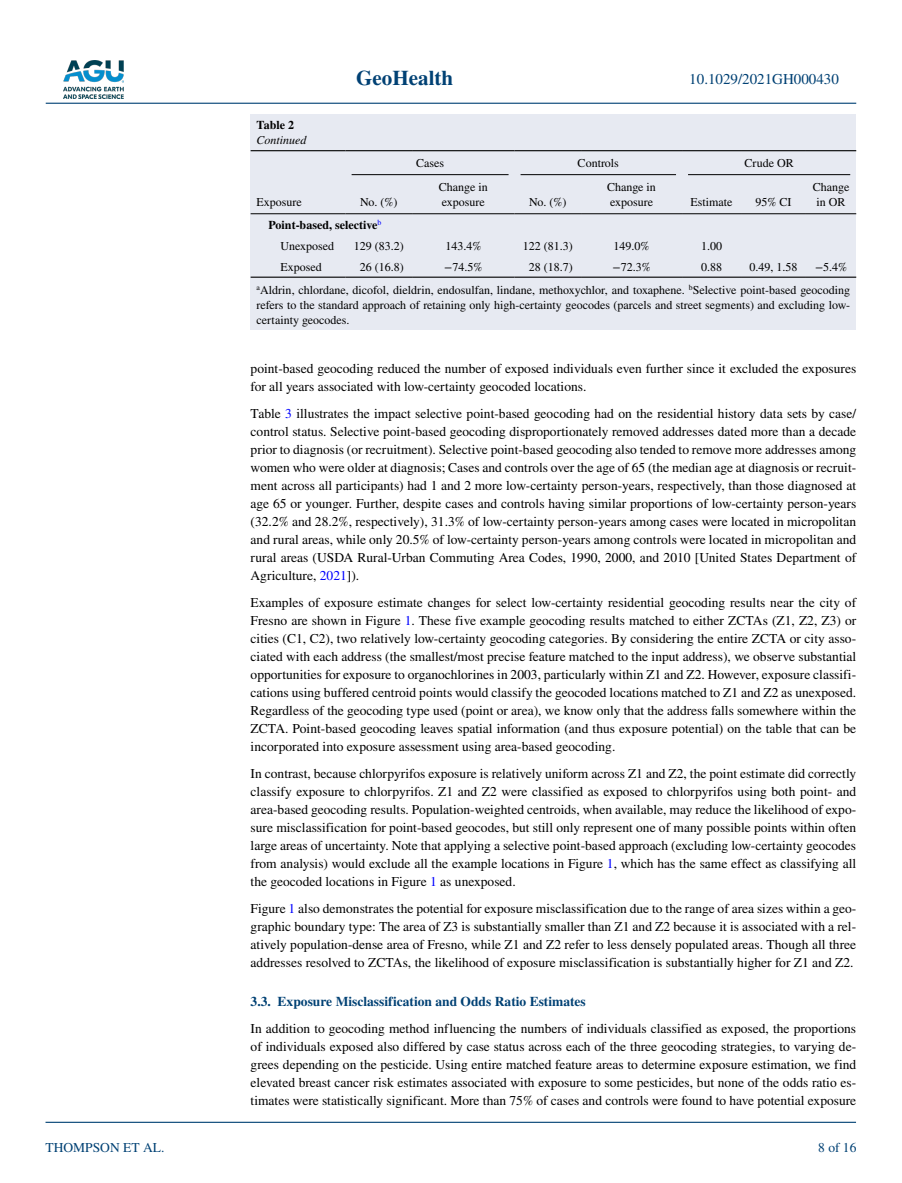
<style>
.page{position:relative;width:902px;height:1183px;background:#fff}
.page>*{position:absolute;margin:0;border:0;box-sizing:border-box;transform-origin:0 0}
.t1{font:700 21px "STIX";color:#004174}
.t2{font:15px "STIX";color:#004174}
.t3{font:13.5px/18px "STIX";color:#000;text-align:justify}
.t4{font:700 13.5px "STIX";color:#004174}
.t5{font:13.5px "STIX";color:#004174}
.t6{font:12px/15px "STIX";color:#000}
.t7{font:700 12px/21px "STIX";color:#000}
.t8{font:italic 12px "STIX";color:#000}
.s1{font-weight:400}
.s2{color:#00f}
</style>
<div class="page">
<img style="left:63px;top:60px;width:60px;height:39px">
<hr style="left:46px;top:103px;width:810px;height:1px;background:#004174">
<hr style="left:45px;top:1121px;width:810px;height:1px;background:#004174">
<div style="left:250px;top:114px;width:606px;height:36px;background:#e7eaf2"></div>
<div style="left:250px;top:150px;width:606px;height:179px;background:#e7eaf2"></div>
<hr style="left:250px;top:150px;width:95px;height:1px;background:#000">
<hr style="left:250px;top:213px;width:95px;height:1px;background:#000">
<hr style="left:345px;top:150px;width:67px;height:1px;background:#000">
<hr style="left:412px;top:150px;width:102px;height:1px;background:#000">
<hr style="left:514px;top:150px;width:67px;height:1px;background:#000">
<hr style="left:581px;top:150px;width:101px;height:1px;background:#000">
<hr style="left:682px;top:150px;width:59px;height:1px;background:#000">
<hr style="left:741px;top:150px;width:64px;height:1px;background:#000">
<hr style="left:805px;top:150px;width:51px;height:1px;background:#000">
<hr style="left:345px;top:213px;width:67px;height:1px;background:#000">
<hr style="left:412px;top:213px;width:102px;height:1px;background:#000">
<hr style="left:514px;top:213px;width:67px;height:1px;background:#000">
<hr style="left:581px;top:213px;width:101px;height:1px;background:#000">
<hr style="left:682px;top:213px;width:59px;height:1px;background:#000">
<hr style="left:741px;top:213px;width:64px;height:1px;background:#000">
<hr style="left:805px;top:213px;width:51px;height:1px;background:#000">
<hr style="left:250px;top:276px;width:95px;height:2px;background:#000">
<hr style="left:345px;top:276px;width:67px;height:2px;background:#000">
<hr style="left:412px;top:276px;width:102px;height:2px;background:#000">
<hr style="left:514px;top:276px;width:67px;height:2px;background:#000">
<hr style="left:581px;top:276px;width:101px;height:2px;background:#000">
<hr style="left:682px;top:276px;width:59px;height:2px;background:#000">
<hr style="left:741px;top:276px;width:64px;height:2px;background:#000">
<hr style="left:805px;top:276px;width:51px;height:2px;background:#000">
<hr style="left:351px;top:174px;width:157px;height:1px;background:#000">
<hr style="left:520px;top:174px;width:156px;height:1px;background:#000">
<hr style="left:688px;top:174px;width:162px;height:1px;background:#000">
<p class="t5" style="left:45px;top:1138px;width:120px">THOMPSON ET AL.</p>
<p class="t7" style="left:256px;top:114px;width:39px">Table 2</p>
<p class="t8" style="left:256px;top:132px;width:52px">Continued</p>
<p class="t6" style="left:256px;top:195px;width:47px">Exposure</p>
<h1 class="t1" style="left:356px;top:66px;width:98px">GeoHealth</h1>
<p class="t2" style="left:689px;top:69px;width:151px">10.1029/2021GH000430</p>
<p class="t6" style="left:360px;top:195px;width:39px">No. (%)</p>
<p class="t6" style="left:416px;top:156px;width:29px">Cases</p>
<p class="t6" style="left:577px;top:156px;width:43px">Controls</p>
<p class="t6" style="left:744px;top:156px;width:51px">Crude OR</p>
<p class="t6" style="left:439px;top:180px;width:50px">Change in exposure</p>
<p class="t6" style="left:529px;top:195px;width:39px">No. (%)</p>
<p class="t6" style="left:607px;top:180px;width:50px">Change in exposure</p>
<p class="t6" style="left:690px;top:195px;width:43px">Estimate</p>
<p class="t6" style="left:755px;top:195px;width:37px">95% CI</p>
<p class="t6" style="left:812px;top:180px;width:38px;text-align:center">Change in OR</p>
<p class="t7" style="left:280px;top:214px;width:102px;text-indent:-12px">Point-based, selective<sup>b<br></sup><span class="s1">Unexposed</span></p>
<p class="t6" style="left:354px;top:239px;width:51px">129 (83.2)</p>
<p class="t6" style="left:445px;top:239px;width:37px">143.4%</p>
<p class="t6" style="left:522px;top:239px;width:51px">122 (81.3)</p>
<p class="t6" style="left:613px;top:239px;width:37px">149.0%</p>
<p class="t6" style="left:701px;top:239px;width:22px">1.00</p>
<p class="t6" style="left:256px;top:256px;width:595px;line-height:22.5px;text-align:right">−5.4%<br><sup>a</sup>Aldrin, chlordane, dicofol, dieldrin, endosulfan, lindane, methoxychlor, and toxaphene. <sup>b</sup>Selective point-based geocoding</p>
<p class="t6" style="left:256px;top:298px;width:595px">refers to the standard approach of retaining only high-certainty geocodes (parcels and street segments) and excluding low&shy;certainty geocodes.</p>
<p class="t6" style="left:280px;top:260px;width:43px">Exposed</p>
<p class="t6" style="left:360px;top:260px;width:45px">26 (16.8)</p>
<p class="t6" style="left:444px;top:260px;width:40px">−74.5%</p>
<p class="t6" style="left:528px;top:260px;width:45px">28 (18.7)</p>
<p class="t6" style="left:612px;top:260px;width:40px">−72.3%</p>
<p class="t6" style="left:701px;top:260px;width:22px">0.88</p>
<p class="t6" style="left:749px;top:260px;width:49px">0.49, 1.58</p>
<p class="t3" style="left:250px;top:360px;width:607px">point-based geocoding reduced the number of exposed individuals even further since it excluded the exposures for all years associated with low-certainty geocoded locations.</p>
<p class="t3" style="left:250px;top:405px;width:607px">Table <span class="s2">3</span> illustrates the impact selective point-based geocoding had on the residential history data sets by case/ control status. Selective point-based geocoding disproportionately removed addresses dated more than a decade prior to diagnosis (or recruitment). Selective point-based geocoding also tended to remove more addresses among women who were older at diagnosis; Cases and controls over the age of 65 (the median age at diagnosis or recruit&shy;ment across all participants) had 1 and 2 more low-certainty person-years, respectively, than those diagnosed at age 65 or younger. Further, despite cases and controls having similar proportions of low-certainty person-years (32.2% and 28.2%, respectively), 31.3% of low-certainty person-years among cases were located in micropolitan and rural areas, while only 20.5% of low-certainty person-years among controls were located in micropolitan and rural areas (USDA Rural-Urban Commuting Area Codes, 1990, 2000, and 2010 [United States Department of Agriculture, <span class="s2">2021</span>]).</p>
<p class="t3" style="left:250px;top:594px;width:607px">Examples of exposure estimate changes for select low-certainty residential geocoding results near the city of Fresno are shown in Figure <span class="s2">1</span>. These five example geocoding results matched to either ZCTAs (Z1, Z2, Z3) or cities (C1, C2), two relatively low-certainty geocoding categories. By considering the entire ZCTA or city asso&shy;ciated with each address (the smallest/most precise feature matched to the input address), we observe substantial opportunities for exposure to organochlorines in 2003, particularly within Z1 and Z2. However, exposure classifi&shy;cations using buffered centroid points would classify the geocoded locations matched to Z1 and Z2 as unexposed.<br>Regardless of the geocoding type used (point or area), we know only that the address falls somewhere within the ZCTA. Point-based geocoding leaves spatial information (and thus exposure potential) on the table that can be incorporated into exposure assessment using area-based geocoding.</p>
<p class="t3" style="left:250px;top:765px;width:607px">In contrast, because chlorpyrifos exposure is relatively uniform across Z1 and Z2, the point estimate did correctly classify exposure to chlorpyrifos. Z1 and Z2 were classified as exposed to chlorpyrifos using both point- and area-based geocoding results. Population-weighted centroids, when available, may reduce the likelihood of expo&shy;sure misclassification for point-based geocodes, but still only represent one of many possible points within often large areas of uncertainty. Note that applying a selective point-based approach (excluding low-certainty geocodes from analysis) would exclude all the example locations in Figure <span class="s2">1</span>, which has the same effect as classifying all the geocoded locations in Figure <span class="s2">1</span> as unexposed.</p>
<p class="t3" style="left:250px;top:900px;width:607px">Figure <span class="s2">1</span> also demonstrates the potential for exposure misclassification due to the range of area sizes within a geo&shy;graphic boundary type: The area of Z3 is substantially smaller than Z1 and Z2 because it is associated with a rel&shy;atively population-dense area of Fresno, while Z1 and Z2 refer to less densely populated areas. Though all three addresses resolved to ZCTAs, the likelihood of exposure misclassification is substantially higher for Z1 and Z2.</p>
<p class="t4" style="left:250px;top:993px;width:337px">3.3. Exposure Misclassification and Odds Ratio Estimates</p>
<p class="t3" style="left:250px;top:1020px;width:607px">In addition to geocoding method influencing the numbers of individuals classified as exposed, the proportions of individuals exposed also differed by case status across each of the three geocoding strategies, to varying de&shy;grees depending on the pesticide. Using entire matched feature areas to determine exposure estimation, we find elevated breast cancer risk estimates associated with exposure to some pesticides, but none of the odds ratio es&shy;timates were statistically significant. More than 75% of cases and controls were found to have potential exposure</p>
<p class="t5" style="left:818px;top:1138px;width:40px">8 of 16</p>
</div>
